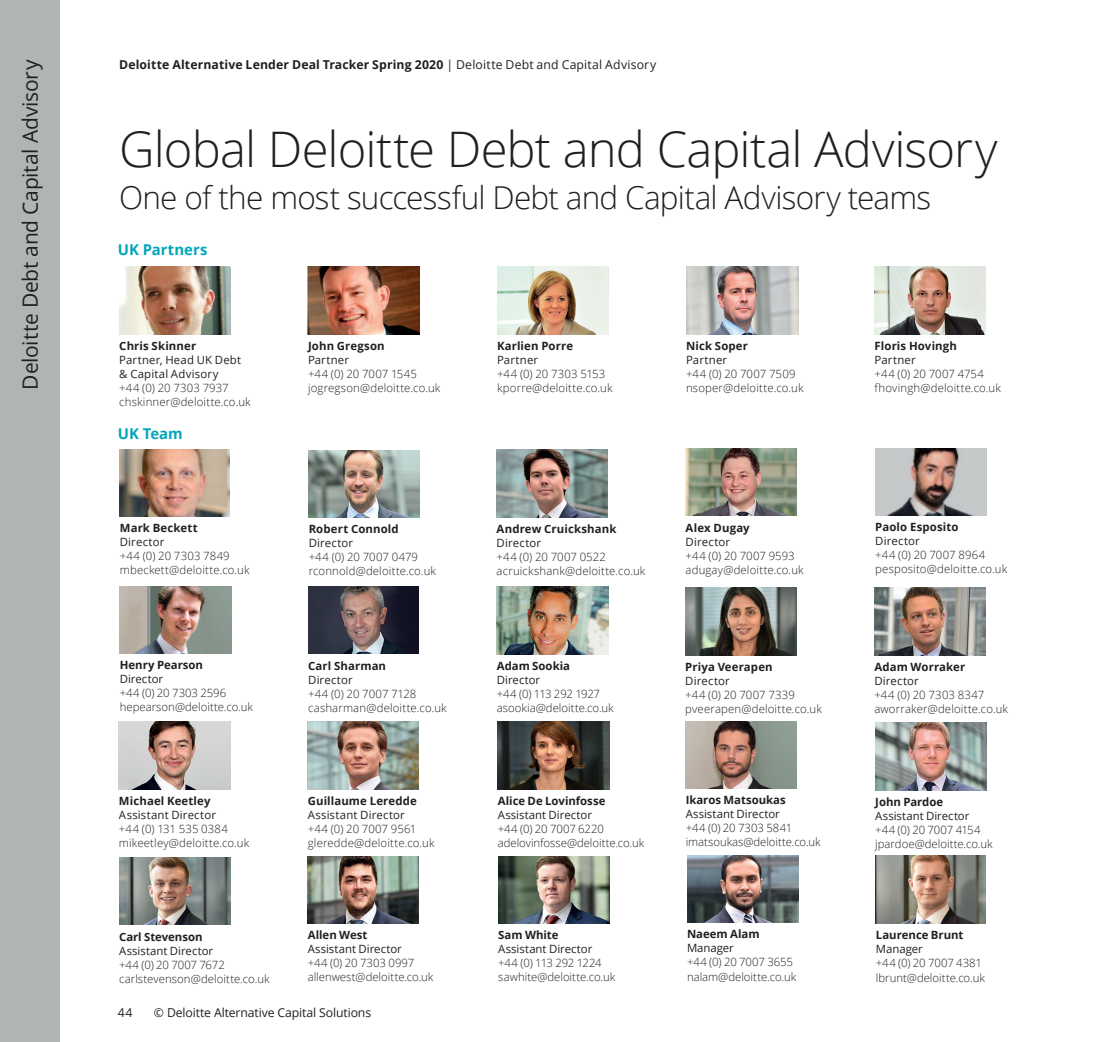
<style>
.page{position:relative;width:1102px;height:1042px;background:#fff}
.page>*{position:absolute;margin:0;border:0;box-sizing:border-box;transform-origin:0 0}
.t1{font:300 49px "Open Sans";letter-spacing:-.02em;color:#231f20}
.t2{font:300 31.5px "Open Sans";letter-spacing:-.025em;color:#231f20}
.t3{font:21px "Open Sans";letter-spacing:-.01em;color:#231f20}
.t4{font:700 14.88px "Open Sans";letter-spacing:.005em;color:#00a6b9}
.t5{font:700 12.25px "Open Sans";letter-spacing:.01em;color:#231f20}
.t6{font:12.25px "Open Sans";letter-spacing:-.01em;color:#231f20}
.t7{font:300 11.38px/14px "Open Sans";letter-spacing:.01em;color:#231f20}
.t8{font:700 11.38px "Open Sans";letter-spacing:.01em;color:#231f20}
.t9{font:11.38px/14px "Open Sans";letter-spacing:.01em;color:#231f20}
.s1{font-weight:400}
</style>
<div class="page">
<img style="left:119px;top:267px;width:110px;height:67px">
<img style="left:497px;top:267px;width:111px;height:67px">
<img style="left:309px;top:450px;width:111px;height:67px">
<img style="left:686px;top:267px;width:112px;height:67px">
<img style="left:308px;top:267px;width:111px;height:67px">
<img style="left:874px;top:267px;width:111px;height:67px">
<img style="left:875px;top:448px;width:111px;height:68px">
<img style="left:874px;top:588px;width:111px;height:67px">
<img style="left:685px;top:588px;width:111px;height:67px">
<img style="left:496px;top:450px;width:111px;height:67px">
<img style="left:685px;top:448px;width:111px;height:68px">
<img style="left:308px;top:586px;width:110px;height:68px">
<div style="left:0;top:0;width:60px;height:1042px;background:#b1b4b5"></div>
<img style="left:875px;top:723px;width:111px;height:67px">
<img style="left:120px;top:586px;width:111px;height:67px">
<img style="left:685px;top:721px;width:111px;height:67px">
<img style="left:497px;top:587px;width:111px;height:67px">
<img style="left:308px;top:856px;width:111px;height:67px">
<img style="left:687px;top:855px;width:111px;height:67px">
<img style="left:119px;top:857px;width:111px;height:68px">
<img style="left:498px;top:856px;width:111px;height:67px">
<img style="left:119px;top:722px;width:111px;height:67px">
<img style="left:308px;top:722px;width:111px;height:67px">
<img style="left:498px;top:722px;width:111px;height:67px">
<img style="left:875px;top:856px;width:109px;height:67px">
<img style="left:120px;top:449px;width:110px;height:67px">
<h3 class="t3" style="left:16px;top:389px;width:331px;rotate:-90deg">Deloitte Debt and Capital Advisory</h3>
<p class="t5" style="left:119px;top:56px;width:538px">Deloitte Alternative Lender Deal Tracker Spring 2020 <span class="s1">| Deloitte Debt and Capital Advisory</span></p>
<h1 class="t1" style="left:119px;top:115px;width:879px">Global Deloitte Debt and Capital Advisory</h1>
<h2 class="t2" style="left:119px;top:175px;width:813px">One of the most successful Debt and Capital Advisory teams</h2>
<h3 class="t4" style="left:118px;top:239px;width:91px">UK Partners</h3>
<p class="t8" style="left:119px;top:337px;width:78px">Chris Skinner</p>
<p class="t9" style="left:119px;top:352px;width:123px">Partner, Head UK Debt &amp; Capital Advisory</p>
<p class="t7" style="left:119px;top:380px;width:133px">+44 (0) 20 7303 7937 chskinner@deloitte.co.uk</p>
<p class="t8" style="left:497px;top:337px;width:78px">Karlien Porre</p>
<p class="t9" style="left:497px;top:352px;width:43px">Partner</p>
<p class="t7" style="left:497px;top:366px;width:117px">+44 (0) 20 7303 5153 kporre@deloitte.co.uk</p>
<p class="t8" style="left:686px;top:337px;width:63px">Nick Soper</p>
<p class="t9" style="left:686px;top:352px;width:43px">Partner</p>
<p class="t7" style="left:686px;top:366px;width:119px">+44 (0) 20 7007 7509 nsoper@deloitte.co.uk</p>
<p class="t8" style="left:874px;top:337px;width:84px">Floris Hovingh</p>
<p class="t9" style="left:874px;top:352px;width:43px">Partner</p>
<p class="t7" style="left:874px;top:366px;width:128px">+44 (0) 20 7007 4754 fhovingh@deloitte.co.uk</p>
<p class="t8" style="left:308px;top:337px;width:78px">John Gregson</p>
<p class="t9" style="left:308px;top:352px;width:43px">Partner</p>
<p class="t7" style="left:308px;top:366px;width:134px">+44 (0) 20 7007 1545 jogregson@deloitte.co.uk</p>
<h3 class="t4" style="left:118px;top:423px;width:66px">UK Team</h3>
<p class="t8" style="left:120px;top:520px;width:79px">Mark Beckett</p>
<p class="t9" style="left:120px;top:535px;width:46px">Director</p>
<p class="t7" style="left:120px;top:549px;width:131px">+44 (0) 20 7303 7849 mbeckett@deloitte.co.uk</p>
<p class="t8" style="left:120px;top:657px;width:85px">Henry Pearson</p>
<p class="t9" style="left:120px;top:672px;width:45px">Director</p>
<p class="t7" style="left:120px;top:686px;width:135px">+44 (0) 20 7303 2596 hepearson@deloitte.co.uk</p>
<p class="t8" style="left:119px;top:793px;width:93px">Michael Keetley</p>
<p class="t9" style="left:119px;top:807px;width:99px">Assistant Director</p>
<p class="t7" style="left:119px;top:821px;width:132px">+44 (0) 131 535 0384 mikeetley@deloitte.co.uk</p>
<p class="t8" style="left:119px;top:928px;width:85px">Carl Stevenson</p>
<p class="t9" style="left:119px;top:943px;width:96px">Assistant Director</p>
<p class="t7" style="left:119px;top:956px;width:152px;line-height:14.9px">+44 (0) 20 7007 7672 carlstevenson@deloitte.co.uk</p>
<p class="t8" style="left:309px;top:521px;width:92px">Robert Connold</p>
<p class="t9" style="left:309px;top:536px;width:46px">Director</p>
<p class="t7" style="left:309px;top:550px;width:129px">+44 (0) 20 7007 0479 rconnold@deloitte.co.uk</p>
<p class="t8" style="left:308px;top:657px;width:79px">Carl Sharman</p>
<p class="t9" style="left:308px;top:672px;width:46px">Director</p>
<p class="t7" style="left:308px;top:686px;width:140px">+44 (0) 20 7007 7128 casharman@deloitte.co.uk</p>
<p class="t8" style="left:308px;top:793px;width:111px">Guillaume Leredde</p>
<p class="t9" style="left:308px;top:807px;width:99px">Assistant Director</p>
<p class="t7" style="left:308px;top:821px;width:128px">+44 (0) 20 7007 9561 gleredde@deloitte.co.uk</p>
<p class="t8" style="left:308px;top:927px;width:61px">Allen West</p>
<p class="t9" style="left:308px;top:942px;width:96px">Assistant Director</p>
<p class="t7" style="left:308px;top:956px;width:127px">+44 (0) 20 7303 0997 allenwest@deloitte.co.uk</p>
<p class="t6" style="left:118px;top:1004px;width:16px">44</p>
<p class="t6" style="left:154px;top:1004px;width:219px">© Deloitte Alternative Capital Solutions</p>
<p class="t8" style="left:496px;top:521px;width:121px">Andrew Cruickshank</p>
<p class="t9" style="left:496px;top:535px;width:46px">Director</p>
<p class="t7" style="left:496px;top:549px;width:150px">+44 (0) 20 7007 0522 acruickshank@deloitte.co.uk</p>
<p class="t8" style="left:497px;top:658px;width:75px">Adam Sookia</p>
<p class="t9" style="left:497px;top:672px;width:45px">Director</p>
<p class="t7" style="left:497px;top:686px;width:118px">+44 (0) 113 292 1927 asookia@deloitte.co.uk</p>
<p class="t8" style="left:498px;top:793px;width:109px">Alice De Lovinfosse</p>
<p class="t9" style="left:498px;top:807px;width:96px">Assistant Director</p>
<p class="t7" style="left:498px;top:821px;width:148px">+44 (0) 20 7007 6220 adelovinfosse@deloitte.co.uk</p>
<p class="t8" style="left:498px;top:927px;width:62px">Sam White</p>
<p class="t9" style="left:498px;top:942px;width:96px">Assistant Director</p>
<p class="t7" style="left:498px;top:956px;width:118px">+44 (0) 113 292 1224 sawhite@deloitte.co.uk</p>
<p class="t8" style="left:685px;top:519px;width:66px">Alex Dugay</p>
<p class="t9" style="left:685px;top:534px;width:46px">Director</p>
<p class="t7" style="left:685px;top:548px;width:120px">+44 (0) 20 7007 9593 adugay@deloitte.co.uk</p>
<p class="t8" style="left:685px;top:659px;width:89px">Priya Veerapen</p>
<p class="t9" style="left:685px;top:674px;width:46px">Director</p>
<p class="t7" style="left:685px;top:688px;width:138px">+44 (0) 20 7007 7339 pveerapen@deloitte.co.uk</p>
<p class="t8" style="left:685px;top:792px;width:101px">Ikaros Matsoukas</p>
<p class="t9" style="left:685px;top:807px;width:96px">Assistant Director</p>
<p class="t7" style="left:685px;top:821px;width:136px">+44 (0) 20 7303 5841 imatsoukas@deloitte.co.uk</p>
<p class="t8" style="left:687px;top:926px;width:74px">Naeem Alam</p>
<p class="t9" style="left:687px;top:941px;width:48px">Manager</p>
<p class="t7" style="left:687px;top:954px;width:111px;line-height:14.9px">+44 (0) 20 7007 3655 nalam@deloitte.co.uk</p>
<p class="t8" style="left:875px;top:519px;width:85px">Paolo Esposito</p>
<p class="t9" style="left:875px;top:534px;width:46px">Director</p>
<p class="t7" style="left:875px;top:548px;width:133px">+44 (0) 20 7007 8964 pesposito@deloitte.co.uk</p>
<p class="t8" style="left:874px;top:659px;width:92px">Adam Worraker</p>
<p class="t9" style="left:874px;top:674px;width:46px">Director</p>
<p class="t7" style="left:874px;top:688px;width:135px">+44 (0) 20 7303 8347 aworraker@deloitte.co.uk</p>
<p class="t8" style="left:875px;top:794px;width:69px">John Pardoe</p>
<p class="t9" style="left:875px;top:808px;width:96px">Assistant Director</p>
<p class="t7" style="left:875px;top:822px;width:119px">+44 (0) 20 7007 4154 jpardoe@deloitte.co.uk</p>
<p class="t8" style="left:875px;top:927px;width:89px">Laurence Brunt</p>
<p class="t9" style="left:875px;top:941px;width:48px">Manager</p>
<p class="t7" style="left:875px;top:955px;width:110px;line-height:14.9px">+44 (0) 20 7007 4381 lbrunt@deloitte.co.uk</p>
</div>
